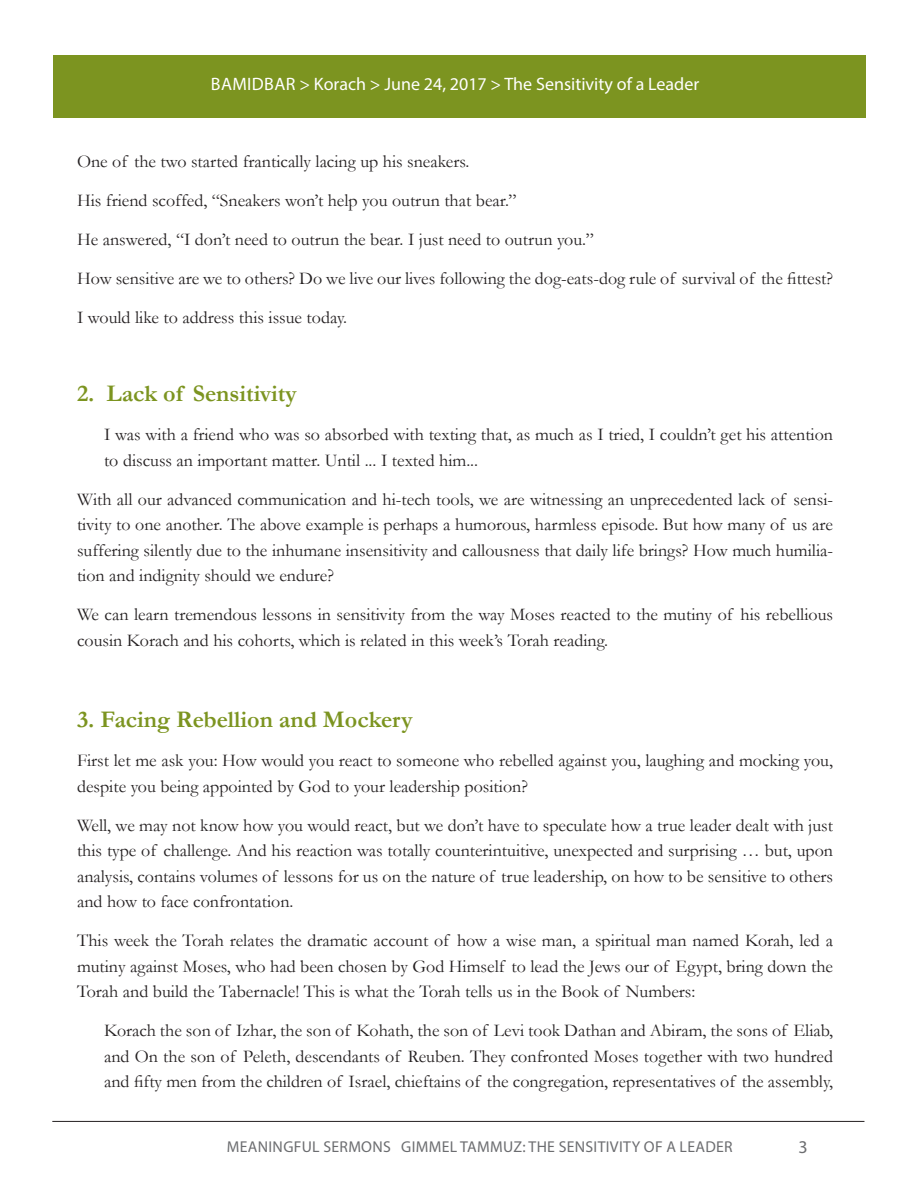
<style>
.page{position:relative;width:918px;height:1188px;background:#fff}
.page>*{position:absolute;margin:0;border:0;box-sizing:border-box;transform-origin:0 0}
.t1{font:700 24px "Garamond";color:#7c9420}
.t2{font:18px/25.5px "Garamond";color:#231f20;text-align:justify}
.t3{font:18px "Myriad Pro";color:#fff}
.t4{font:18px "Myriad Pro";color:#6c6d70}
.t5{font:15.75px "Myriad Pro";letter-spacing:.02em;color:#6c6d70}
</style>
<div class="page">
<hr style="left:52px;top:1121px;width:812px;height:1px;background:#231f20">
<div style="left:54px;top:55px;width:812px;height:63px;background:#7c9420"></div>
<p class="t3" style="left:211px;top:73px;width:490px">BAMIDBAR &gt; Korach &gt; June 24, 2017 &gt; The Sensitivity of a Leader</p>
<p class="t2" style="left:77px;top:148px;width:394px">One of the two started frantically lacing up his sneakers.</p>
<p class="t2" style="left:77px;top:187px;width:441px">His friend scoffed, “Sneakers won’t help you outrun that bear.”</p>
<p class="t2" style="left:77px;top:226px;width:518px">He answered, “I don’t need to outrun the bear. I just need to outrun you.”</p>
<p class="t2" style="left:77px;top:265px;width:758px">How sensitive are we to others? Do we live our lives following the dog-eats-dog rule of survival of the fittest?</p>
<p class="t2" style="left:77px;top:304px;width:272px">I would like to address this issue today.</p>
<p class="t1" style="left:77px;top:377px;width:221px">2. Lack of Sensitivity</p>
<p class="t2" style="left:104px;top:421px;width:731px">I was with a friend who was so absorbed with texting that, as much as I tried, I couldn’t get his attention to discuss an important matter. Until ... I texted him...</p>
<p class="t2" style="left:77px;top:486px;width:758px">With all our advanced communication and hi-tech tools, we are witnessing an unprecedented lack of sensi&shy;tivity to one another. The above example is perhaps a humorous, harmless episode. But how many of us are suffering silently due to the inhumane insensitivity and callousness that daily life brings? How much humilia&shy;tion and indignity should we endure?</p>
<p class="t2" style="left:77px;top:601px;width:758px">We can learn tremendous lessons in sensitivity from the way Moses reacted to the mutiny of his rebellious cousin Korach and his cohorts, which is related in this week’s Torah reading.</p>
<p class="t1" style="left:77px;top:703px;width:337px">3. Facing Rebellion and Mockery</p>
<p class="t2" style="left:77px;top:747px;width:758px">First let me ask you: How would you react to someone who rebelled against you, laughing and mocking you, despite you being appointed by God to your leadership position?</p>
<p class="t2" style="left:77px;top:812px;width:758px">Well, we may not know how you would react, but we don’t have to speculate how a true leader dealt with just this type of challenge. And his reaction was totally counterintuitive, unexpected and surprising … but, upon analysis, contains volumes of lessons for us on the nature of true leadership, on how to be sensitive to others and how to face confrontation.</p>
<p class="t2" style="left:77px;top:927px;width:758px">This week the Torah relates the dramatic account of how a wise man, a spiritual man named Korah, led a mutiny against Moses, who had been chosen by God Himself to lead the Jews our of Egypt, bring down the Torah and build the Tabernacle! This is what the Torah tells us in the Book of Numbers:</p>
<p class="t2" style="left:104px;top:1017px;width:731px">Korach the son of Izhar, the son of Kohath, the son of Levi took Dathan and Abiram, the sons of Eliab, and On the son of Peleth, descendants of Reuben. They confronted Moses together with two hundred and fifty men from the children of Israel, chieftains of the congregation, representatives of the assembly,</p>
<p class="t5" style="left:227px;top:1137px;width:507px">MEANINGFUL SERMONS GIMMEL TAMMUZ: THE SENSITIVITY OF A LEADER</p>
<p class="t4" style="left:799px;top:1136px;width:11px">3</p>
</div>
